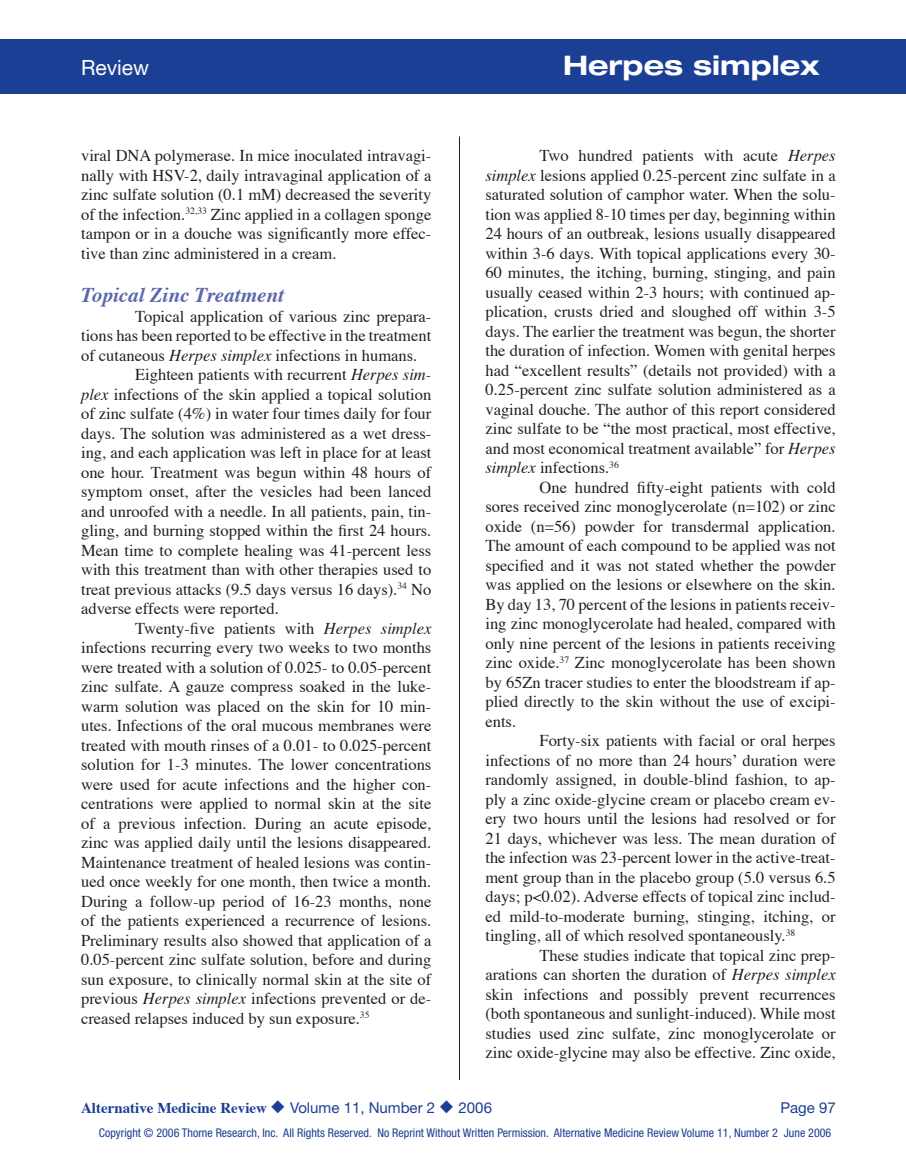
<style>
.page{position:relative;width:906px;height:1161px;background:#fff}
.page>*{position:absolute;margin:0;border:0;box-sizing:border-box;transform-origin:0 0}
.t1{font:700 expanded 27px "Helvetica Neue";color:#fff}
.t2{font:italic 700 21px "Times";color:#5b67ad}
.t3{font:21px "Helvetica Neue";color:#fff}
.t4{font:16.5px/19.5px "Times";color:#231f20;text-align:justify}
.t5{font:700 15px "Times";color:#1b3f94}
.t6{font:15px "Helvetica Neue";color:#1b3f94}
.t7{font:condensed 12px "Helvetica Neue";color:#1b3f94}
.s1{font-style:italic}
.s2{font-family:"Helvetica Neue";font-weight:400}
</style>
<div class="page">
<div style="left:0;top:39px;width:905px;height:55px;background:#1b3f94"></div>
<hr style="left:459px;top:136px;width:1px;height:944px;background:#231f20">
<p class="t3" style="left:81px;top:55px;width:70px">Review</p>
<h1 class="t1" style="left:562px;top:49px;width:258px">Herpes simplex</h1>
<p class="t4" style="left:81px;top:145px;width:351px">viral DNA polymerase. In mice inoculated intravagi&shy;nally with HSV-2, daily intravaginal application of a zinc sulfate solution (0.1 mM) decreased the severity of the infection.<sup>32,33</sup> Zinc applied in a collagen sponge tampon or in a douche was significantly more effec&shy;tive than zinc administered in a cream.</p>
<p class="t2" style="left:81px;top:276px;width:204px">Topical Zinc Treatment</p>
<p class="t4" style="left:135px;top:305px;width:297px">Topical application of various zinc prepara-</p>
<p class="t4" style="left:81px;top:325px;width:351px">tions has been reported to be effective in the treatment</p>
<p class="t4" style="left:81px;top:344px;width:337px">of cutaneous <span class="s1">Herpes simplex</span> infections in humans.</p>
<p class="t4" style="left:135px;top:364px;width:297px">Eighteen patients with recurrent <span class="s1">Herpes sim-</span></p>
<p class="t4" style="left:81px;top:383px;width:351px"><span class="s1">plex</span> infections of the skin applied a topical solution</p>
<p class="t4" style="left:81px;top:403px;width:351px">of zinc sulfate (4%) in water four times daily for four</p>
<p class="t4" style="left:81px;top:422px;width:351px">days. The solution was administered as a wet dress-</p>
<p class="t4" style="left:81px;top:442px;width:351px">ing, and each application was left in place for at least</p>
<p class="t4" style="left:81px;top:461px;width:351px">one hour. Treatment was begun within 48 hours of</p>
<p class="t4" style="left:81px;top:481px;width:351px">symptom onset, after the vesicles had been lanced</p>
<p class="t4" style="left:81px;top:500px;width:351px">and unroofed with a needle. In all patients, pain, tin-</p>
<p class="t4" style="left:81px;top:520px;width:351px">gling, and burning stopped within the first 24 hours.</p>
<p class="t4" style="left:81px;top:539px;width:351px">Mean time to complete healing was 41-percent less</p>
<p class="t4" style="left:81px;top:559px;width:351px">with this treatment than with other therapies used to</p>
<p class="t4" style="left:81px;top:578px;width:351px">treat previous attacks (9.5 days versus 16 days).<sup>34</sup> No</p>
<p class="t4" style="left:81px;top:598px;width:199px">adverse effects were reported.</p>
<p class="t4" style="left:135px;top:617px;width:297px">Twenty-five patients with <span class="s1">Herpes simplex</span></p>
<p class="t4" style="left:81px;top:637px;width:351px">infections recurring every two weeks to two months</p>
<p class="t4" style="left:81px;top:656px;width:351px">were treated with a solution of 0.025- to 0.05-percent</p>
<p class="t4" style="left:81px;top:676px;width:351px">zinc sulfate. A gauze compress soaked in the luke-</p>
<p class="t4" style="left:81px;top:695px;width:351px">warm solution was placed on the skin for 10 min-</p>
<p class="t4" style="left:81px;top:715px;width:351px">utes. Infections of the oral mucous membranes were</p>
<p class="t4" style="left:81px;top:734px;width:351px">treated with mouth rinses of a 0.01- to 0.025-percent</p>
<p class="t4" style="left:81px;top:754px;width:351px">solution for 1-3 minutes. The lower concentrations</p>
<p class="t4" style="left:81px;top:773px;width:351px">were used for acute infections and the higher con-</p>
<p class="t4" style="left:81px;top:793px;width:351px">centrations were applied to normal skin at the site</p>
<p class="t4" style="left:81px;top:812px;width:351px">of a previous infection. During an acute episode,</p>
<p class="t4" style="left:81px;top:832px;width:351px">zinc was applied daily until the lesions disappeared.</p>
<p class="t4" style="left:81px;top:851px;width:351px">Maintenance treatment of healed lesions was contin-</p>
<p class="t4" style="left:81px;top:871px;width:351px">ued once weekly for one month, then twice a month.</p>
<p class="t4" style="left:81px;top:890px;width:351px">During a follow-up period of 16-23 months, none</p>
<p class="t4" style="left:81px;top:910px;width:351px">of the patients experienced a recurrence of lesions.</p>
<p class="t4" style="left:81px;top:929px;width:351px">Preliminary results also showed that application of a</p>
<p class="t4" style="left:81px;top:949px;width:351px">0.05-percent zinc sulfate solution, before and during</p>
<p class="t4" style="left:81px;top:968px;width:351px">sun exposure, to clinically normal skin at the site of</p>
<p class="t4" style="left:81px;top:988px;width:351px">previous <span class="s1">Herpes simplex</span> infections prevented or de-</p>
<p class="t4" style="left:81px;top:1007px;width:290px">creased relapses induced by sun exposure.<sup>35</sup></p>
<p class="t4" style="left:485px;top:145px;width:351px;text-indent:54px">Two hundred patients with acute <span class="s1">Herpes simplex</span> lesions applied 0.25-percent zinc sulfate in a saturated solution of camphor water. When the solu&shy;tion was applied 8-10 times per day, beginning within 24 hours of an outbreak, lesions usually disappeared within 3-6 days. With topical applications every 30- 60 minutes, the itching, burning, stinging, and pain usually ceased within 2-3 hours; with continued ap&shy;plication, crusts dried and sloughed off within 3-5 days. The earlier the treatment was begun, the shorter the duration of infection. Women with genital herpes had “excellent results” (details not provided) with a 0.25-percent zinc sulfate solution administered as a vaginal douche. The author of this report considered zinc sulfate to be “the most practical, most effective, and most economical treatment available” for <span class="s1">Herpes simplex</span> infections.<sup>36</sup></p>
<p class="t4" style="left:485px;top:476px;width:351px;text-indent:54px">One hundred fifty-eight patients with cold sores received zinc monoglycerolate (n=102) or zinc oxide (n=56) powder for transdermal application.<br>The amount of each compound to be applied was not specified and it was not stated whether the powder was applied on the lesions or elsewhere on the skin.<br>By day 13, 70 percent of the lesions in patients receiv&shy;ing zinc monoglycerolate had healed, compared with only nine percent of the lesions in patients receiving zinc oxide.<sup>37</sup> Zinc monoglycerolate has been shown by 65Zn tracer studies to enter the bloodstream if ap&shy;plied directly to the skin without the use of excipi&shy;ents.</p>
<p class="t4" style="left:485px;top:730px;width:351px;text-indent:54px">Forty-six patients with facial or oral herpes infections of no more than 24 hours’ duration were randomly assigned, in double-blind fashion, to ap&shy;ply a zinc oxide-glycine cream or placebo cream ev&shy;ery two hours until the lesions had resolved or for 21 days, whichever was less. The mean duration of the infection was 23-percent lower in the active-treat&shy;ment group than in the placebo group (5.0 versus 6.5 days; p&lt;0.02). Adverse effects of topical zinc includ&shy;ed mild-to-moderate burning, stinging, itching, or tingling, all of which resolved spontaneously.<sup>38</sup></p>
<p class="t4" style="left:485px;top:944px;width:351px;text-indent:54px">These studies indicate that topical zinc prep&shy;arations can shorten the duration of <span class="s1">Herpes simplex </span>skin infections and possibly prevent recurrences (both spontaneous and sunlight-induced). While most studies used zinc sulfate, zinc monoglycerolate or zinc oxide-glycine may also be effective. Zinc oxide,</p>
<p class="t5" style="left:81px;top:1094px;width:412px">Alternative Medicine Review ◆ <span class="s2">Volume 11, Number 2</span> ◆ <span class="s2">2006</span></p>
<p class="t6" style="left:780px;top:1099px;width:57px">Page 97</p>
<p class="t7" style="left:99px;top:1126px;width:733px">Copyright © 2006 Thorne Research, Inc. All Rights Reserved. No Reprint Without Written Permission. Alternative Medicine Review Volume 11, Number 2 June 2006</p>
</div>
